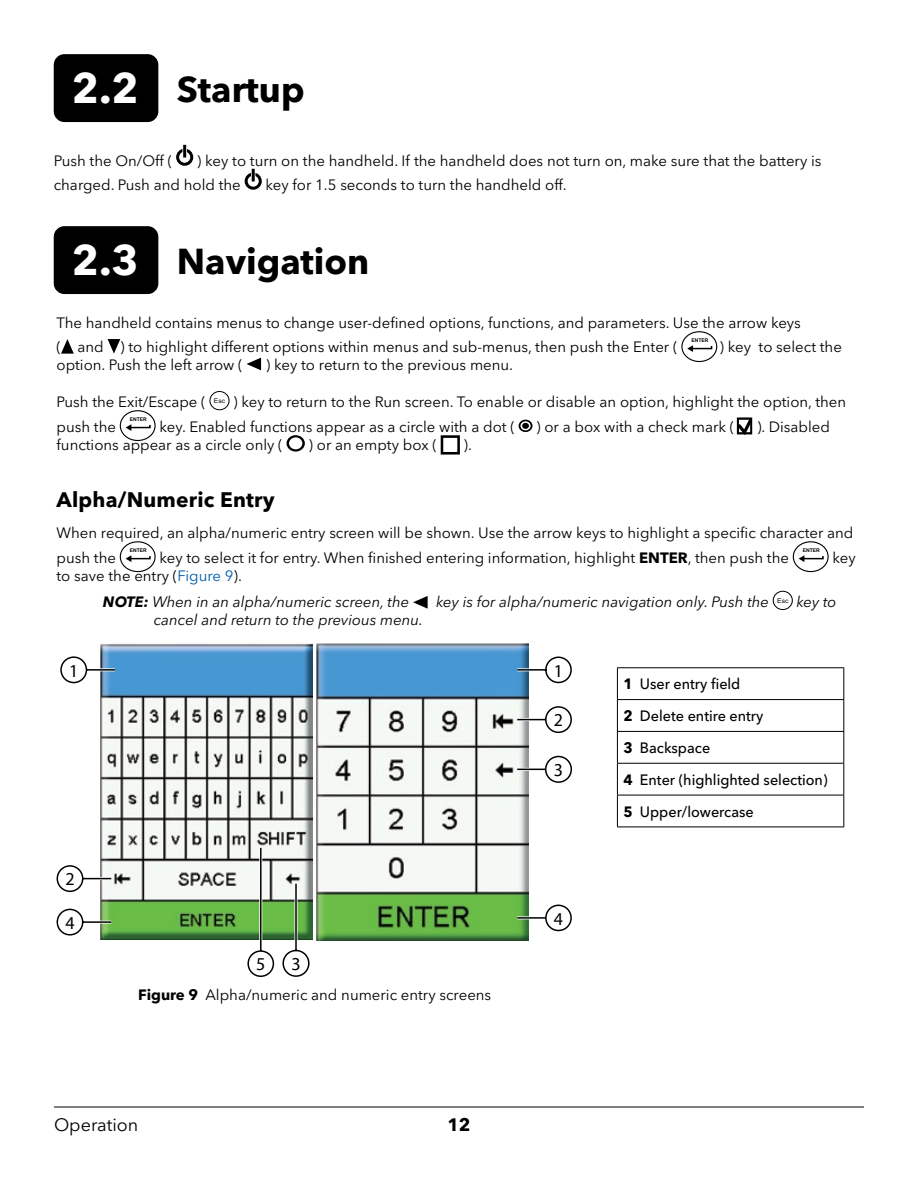
<style>
.page{position:relative;width:918px;height:1188px;background:#fff}
.page>*{position:absolute;margin:0;border:0;box-sizing:border-box;transform-origin:0 0}
.t1{font:700 42px "Avenir Next LT Pro";color:#fff}
.t2{font:700 36px "Avenir Next LT Pro";color:#000}
.t3{font:700 21px "Avenir Next LT Pro";letter-spacing:.01em;color:#000}
.t4{font:18px "Avenir Next LT Pro";color:#000}
.t5{font:18px "Myriad Pro";color:#000}
.t6{font:700 18px "Avenir Next LT Pro";color:#000}
.t7{font:15px/24px "Avenir Next LT Pro";color:#000}
.t8{font:italic 15px/25.8px "Avenir Next LT Pro";color:#000}
.t9{font:500 15px/31.8px "Avenir Next LT Pro";color:#000;scale:.96 1}
.t10{font:6.45px "Arial";color:#000;scale:1.04 1}
.t11{font:700 5.1px "Arial";color:#000}
.s1{font-weight:700}
.s2{font-style:normal}
.s3{font-style:normal;color:#005cab}
</style>
<div class="page">
<hr style="left:54px;top:1107px;width:810px;height:1px;background:#000">
<div style="left:54px;top:55px;width:104px;height:66px;background:#000;border-radius:10px"></div>
<div style="left:54px;top:54px;width:104px;height:68px;border:2px solid #000;border-radius:10px"></div>
<div style="left:54px;top:227px;width:104px;height:66px;background:#000;border-radius:10px"></div>
<div style="left:54px;top:226px;width:104px;height:68px;border:2px solid #000;border-radius:10px"></div>
<div style="left:176px;top:149px;width:17px;height:17px;border:3px solid #000;border-radius:50%"></div>
<svg style="left:182px;top:145px;width:5px;height:13px"></svg>
<svg style="left:183px;top:145px;width:3px;height:13px"></svg>
<div style="left:245px;top:173px;width:17px;height:17px;border:3px solid #000;border-radius:50%"></div>
<hr style="left:251px;top:169px;width:4px;height:12px;background:#b4b4b4">
<svg style="left:252px;top:169px;width:3px;height:12px"></svg>
<svg style="left:61px;top:339px;width:13px;height:15px"></svg>
<svg style="left:108px;top:339px;width:12px;height:15px"></svg>
<svg style="left:687px;top:345px;width:26px;height:7px"></svg>
<div style="left:681px;top:331px;width:36px;height:31px;border:1px solid #000;border-radius:50%"></div>
<svg style="left:246px;top:358px;width:15px;height:12px"></svg>
<div style="left:210px;top:391px;width:19px;height:19px;border:1px solid #000;border-radius:50%"></div>
<svg style="left:126px;top:424px;width:25px;height:7px"></svg>
<div style="left:120px;top:410px;width:36px;height:31px;border:1px solid #000;border-radius:50%"></div>
<div style="left:519px;top:420px;width:13px;height:12px;border:2px solid #000;border-radius:50%"></div>
<div style="left:522px;top:423px;width:7px;height:6px;background:#000;border-radius:50%"></div>
<svg style="left:737px;top:417px;width:15px;height:18px"></svg>
<div style="left:287px;top:435px;width:18px;height:17px;border:2px solid #000;border-radius:50%"></div>
<svg style="left:441px;top:435px;width:19px;height:20px"></svg>
<svg style="left:126px;top:555px;width:25px;height:7px"></svg>
<div style="left:120px;top:541px;width:36px;height:31px;border:1px solid #000;border-radius:50%"></div>
<svg style="left:799px;top:555px;width:25px;height:7px"></svg>
<div style="left:793px;top:541px;width:36px;height:31px;border:1px solid #000;border-radius:50%"></div>
<svg style="left:413px;top:596px;width:15px;height:13px"></svg>
<div style="left:773px;top:591px;width:20px;height:19px;border:1px solid #000;border-radius:50%"></div>
<img style="left:100px;top:644px;width:212px;height:296px">
<img style="left:317px;top:643px;width:212px;height:298px">
<svg style="left:516px;top:656px;width:56px;height:28px"></svg>
<svg style="left:516px;top:705px;width:56px;height:29px"></svg>
<svg style="left:516px;top:755px;width:56px;height:29px"></svg>
<svg style="left:516px;top:904px;width:56px;height:28px"></svg>
<svg style="left:247px;top:846px;width:28px;height:131px"></svg>
<svg style="left:57px;top:864px;width:56px;height:29px"></svg>
<svg style="left:282px;top:882px;width:28px;height:95px"></svg>
<svg style="left:60px;top:656px;width:57px;height:28px"></svg>
<svg style="left:57px;top:908px;width:56px;height:28px"></svg>
<hr style="left:617px;top:667px;width:227px;height:1px;background:#000">
<hr style="left:617px;top:668px;width:1px;height:31px;background:#000">
<hr style="left:843px;top:668px;width:1px;height:31px;background:#000">
<hr style="left:617px;top:699px;width:227px;height:1px;background:#000">
<hr style="left:617px;top:700px;width:1px;height:31px;background:#000">
<hr style="left:843px;top:700px;width:1px;height:31px;background:#000">
<hr style="left:617px;top:731px;width:227px;height:1px;background:#000">
<hr style="left:617px;top:732px;width:1px;height:31px;background:#000">
<hr style="left:843px;top:732px;width:1px;height:31px;background:#000">
<hr style="left:617px;top:763px;width:227px;height:1px;background:#000">
<hr style="left:617px;top:764px;width:1px;height:31px;background:#000">
<hr style="left:843px;top:764px;width:1px;height:31px;background:#000">
<hr style="left:617px;top:795px;width:227px;height:1px;background:#000">
<hr style="left:617px;top:795px;width:1px;height:32px;background:#000">
<hr style="left:843px;top:795px;width:1px;height:32px;background:#000">
<hr style="left:617px;top:827px;width:227px;height:1px;background:#000">
<h1 class="t1" style="left:72px;top:63px;width:68px">2.2</h1>
<h2 class="t2" style="left:177px;top:67px;width:129px">Startup</h2>
<p class="t7" style="left:54px;top:149px;width:769px;text-indent:143px">) key to turn on the handheld. If the handheld does not turn on, make sure that the battery is charged. Push and hold the</p>
<p class="t7" style="left:54px;top:149px;width:120px">Push the On/Off (</p>
<p class="t7" style="left:266px;top:173px;width:303px">key for 1.5 seconds to turn the handheld off.</p>
<h1 class="t1" style="left:72px;top:235px;width:68px">2.3</h1>
<h2 class="t2" style="left:177px;top:239px;width:194px">Navigation</h2>
<p class="t7" style="left:57px;top:311px;width:746px">The handheld contains menus to change user-defined options, functions, and parameters. Use the arrow keys ( and ) to highlight different options within menus and sub-menus, then push the Enter (</p>
<p class="t11" style="left:691px;top:337px;width:19px">ENTER</p>
<p class="t7" style="left:720px;top:335px;width:124px">) key to select the</p>
<p class="t7" style="left:57px;top:353px;width:188px">option. Push the left arrow (</p>
<p class="t7" style="left:266px;top:353px;width:249px">) key to return to the previous menu.</p>
<p class="t7" style="left:57px;top:390px;width:151px">Push the Exit/Escape (</p>
<p class="t10" style="left:214px;top:397px;width:12px">Esc</p>
<p class="t7" style="left:233px;top:390px;width:615px">) key to return to the Run screen. To enable or disable an option, highlight the option, then</p>
<p class="t7" style="left:57px;top:415px;width:61px">push the</p>
<p class="t11" style="left:130px;top:416px;width:19px">ENTER</p>
<p class="t7" style="left:159px;top:415px;width:357px">key. Enabled functions appear as a circle with a dot (</p>
<p class="t7" style="left:536px;top:415px;width:200px">) or a box with a check mark (</p>
<p class="t7" style="left:757px;top:415px;width:74px">). Disabled</p>
<p class="t7" style="left:57px;top:433px;width:228px">functions appear as a circle only (</p>
<p class="t7" style="left:309px;top:433px;width:130px">) or an empty box (</p>
<p class="t7" style="left:464px;top:433px;width:10px">).</p>
<h3 class="t3" style="left:57px;top:487px;width:220px">Alpha/Numeric Entry</h3>
<p class="t7" style="left:57px;top:521px;width:798px;line-height:24.9px">When required, an alpha/numeric entry screen will be shown. Use the arrow keys to highlight a specific character and push the</p>
<p class="t11" style="left:130px;top:547px;width:19px">ENTER</p>
<p class="t11" style="left:803px;top:547px;width:19px">ENTER</p>
<p class="t7" style="left:159px;top:546px;width:631px">key to select it for entry. When finished entering information, highlight <span class="s1">ENTER</span>, then push the</p>
<p class="t7" style="left:832px;top:546px;width:25px">key</p>
<p class="t8" style="left:103px;top:563px;width:308px;text-indent:-46px"><span class="s2">to save the entry (</span><span class="s3">Figure 9</span><span class="s2">).<br></span><span class="s1">NOTE:</span> When in an alpha/numeric screen, the</p>
<p class="t5" style="left:69px;top:659px;width:11px">1</p>
<p class="t8" style="left:154px;top:607px;width:271px">cancel and return to the previous menu.</p>
<p class="t8" style="left:436px;top:589px;width:334px">key is for alpha/numeric navigation only. Push the</p>
<p class="t10" style="left:777px;top:596px;width:12px">Esc</p>
<p class="t8" style="left:796px;top:589px;width:42px">key to</p>
<p class="t5" style="left:554px;top:659px;width:11px">1</p>
<p class="t5" style="left:554px;top:709px;width:11px">2</p>
<p class="t5" style="left:554px;top:759px;width:11px">3</p>
<p class="t9" style="left:623px;top:668px;width:214px"><span class="s1">1</span> User entry field<br><span class="s1">2</span> Delete entire entry<br><span class="s1">3</span> Backspace<br><span class="s1">4</span> Enter (highlighted selection)<br><span class="s1">5</span> Upper/lowercase</p>
<p class="t5" style="left:65px;top:868px;width:11px">2</p>
<p class="t5" style="left:65px;top:912px;width:11px">4</p>
<p class="t5" style="left:256px;top:953px;width:11px">5</p>
<p class="t5" style="left:291px;top:953px;width:11px">3</p>
<p class="t5" style="left:554px;top:908px;width:11px">4</p>
<p class="t7" style="left:138px;top:983px;width:354px"><span class="s1">Figure 9</span> Alpha/numeric and numeric entry screens</p>
<p class="t4" style="left:54px;top:1114px;width:86px">Operation</p>
<p class="t6" style="left:447px;top:1114px;width:25px">12</p>
</div>
